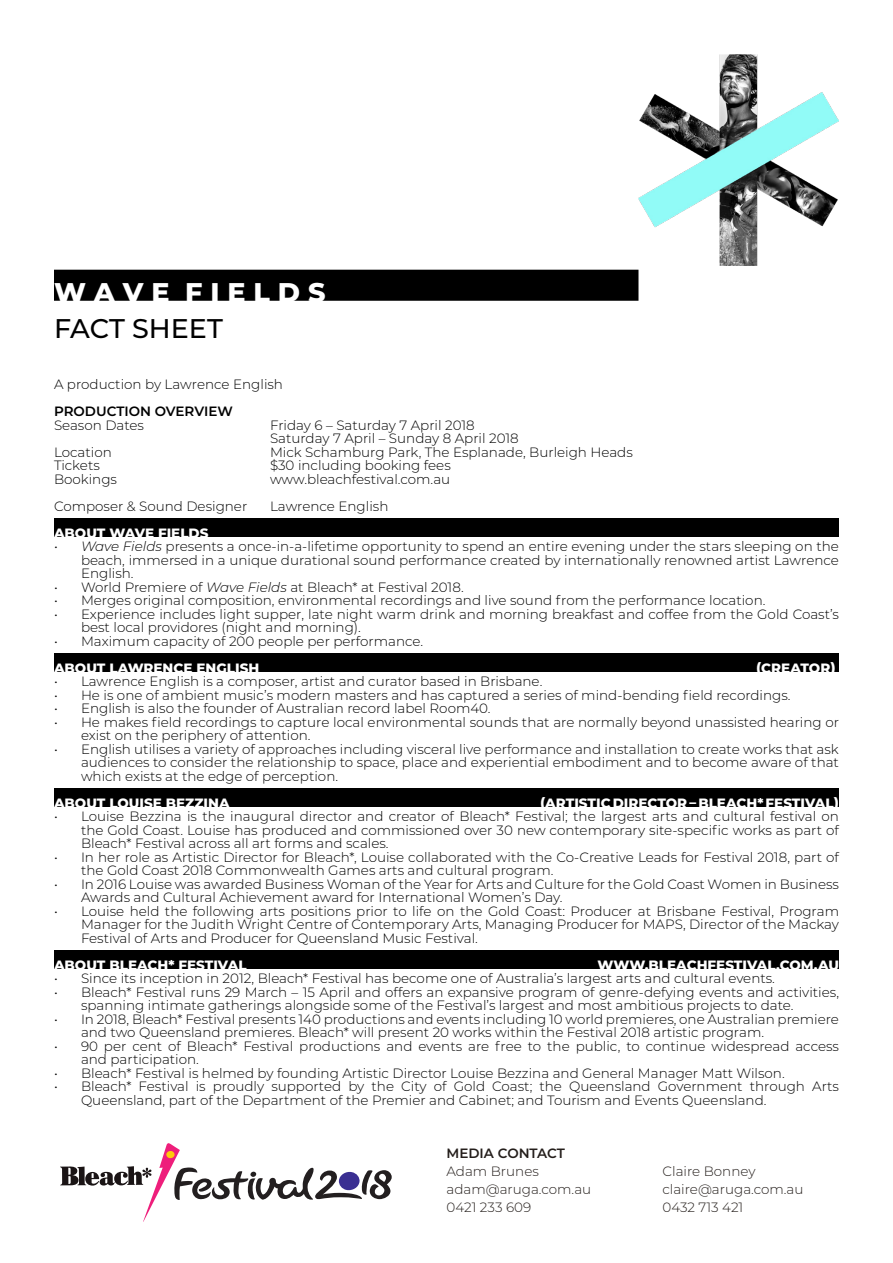
<style>
.page{position:relative;width:893px;height:1263px;background:#fff}
.page>*{position:absolute;margin:0;border:0;box-sizing:border-box;transform-origin:0 0}
.t1{font:800 27px "Montserrat";color:#fff}
.t2{font:500 27px "Montserrat";color:#000}
.t3{font:300 13.5px/13.5px "Montserrat";color:#000}
.t4{font:800 13.5px "Montserrat";color:#fff}
.t5{font:300 13.5px "Montserrat";color:#241e1b}
.t6{font:600 13.5px "Montserrat";color:#000}
.t7{font:600 13.5px "Montserrat";color:#241e1b}
.s1{font-style:italic}
</style>
<div class="page">
<img style="left:638px;top:54px;width:201px;height:211px">
<svg style="left:60px;top:1143px;width:332px;height:79px"></svg>
<div style="left:54px;top:950px;width:785px;height:18px;background:#000"></div>
<div style="left:54px;top:788px;width:785px;height:18px;background:#000"></div>
<div style="left:54px;top:653px;width:785px;height:19px;background:#000"></div>
<div style="left:55px;top:270px;width:583px;height:30px;background:#000"></div>
<div style="left:54px;top:270px;width:584px;height:31px;border:2px solid #000"></div>
<div style="left:54px;top:518px;width:785px;height:18px;background:#000"></div>
<p class="t1" style="left:54px;top:272px;width:273px">W A V E F I E L D S</p>
<p class="t2" style="left:54px;top:309px;width:170px">FACT SHEET</p>
<p class="t3" style="left:54px;top:377px;width:231px">A production by Lawrence English</p>
<p class="t6" style="left:54px;top:402px;width:180px">PRODUCTION OVERVIEW</p>
<p class="t3" style="left:54px;top:418px;width:91px">Season Dates</p>
<p class="t3" style="left:270px;top:418px;width:206px">Friday 6 – Saturday 7 April 2018</p>
<p class="t3" style="left:270px;top:431px;width:250px">Saturday 7 April – Sunday 8 April 2018</p>
<p class="t3" style="left:54px;top:445px;width:59px">Location</p>
<p class="t3" style="left:270px;top:445px;width:364px">Mick Schamburg Park, The Esplanade, Burleigh Heads</p>
<p class="t3" style="left:54px;top:458px;width:47px">Tickets</p>
<p class="t3" style="left:270px;top:458px;width:182px">$30 including booking fees</p>
<p class="t3" style="left:54px;top:472px;width:64px">Bookings</p>
<p class="t3" style="left:270px;top:472px;width:182px">www.bleachfestival.com.au</p>
<p class="t3" style="left:54px;top:499px;width:195px">Composer &amp; Sound Designer</p>
<p class="t3" style="left:270px;top:499px;width:120px">Lawrence English</p>
<p class="t4" style="left:54px;top:523px;width:156px">ABOUT WAVE FIELDS</p>
<p class="t3" style="left:81px;top:539px;width:759px;text-align:justify;text-indent:-27px"><span class="s1">• Wave Fields</span> presents a once-in-a-lifetime opportunity to spend an entire evening under the stars sleeping on the beach, immersed in a unique durational sound performance created by internationally renowned artist Lawrence English.</p>
<p class="t3" style="left:54px;top:580px;width:411px">• World Premiere of <span class="s1">Wave Fields</span> at Bleach* at Festival 2018.</p>
<p class="t3" style="left:54px;top:593px;width:713px">• Merges original composition, environmental recordings and live sound from the performance location.</p>
<p class="t3" style="left:81px;top:607px;width:759px;text-indent:-27px">• Experience includes light supper, late night warm drink and morning breakfast and coffee from the Gold Coast’s best local providores (night and morning).</p>
<p class="t3" style="left:54px;top:634px;width:371px">• Maximum capacity of 200 people per performance.</p>
<p class="t4" style="left:54px;top:658px;width:207px">ABOUT LAWRENCE ENGLISH</p>
<p class="t4" style="left:756px;top:658px;width:81px">(CREATOR)</p>
<p class="t3" style="left:54px;top:674px;width:490px">• Lawrence English is a composer, artist and curator based in Brisbane.</p>
<p class="t3" style="left:54px;top:688px;width:738px">• He is one of ambient music’s modern masters and has captured a series of mind-bending field recordings.</p>
<p class="t3" style="left:54px;top:701px;width:438px">• English is also the founder of Australian record label Room40.</p>
<p class="t3" style="left:81px;top:715px;width:759px;text-indent:-27px">• He makes field recordings to capture local environmental sounds that are normally beyond unassisted hearing or exist on the periphery of attention.</p>
<p class="t3" style="left:81px;top:742px;width:759px;text-align:justify;text-indent:-27px">• English utilises a variety of approaches including visceral live performance and installation to create works that ask audiences to consider the relationship to space, place and experiential embodiment and to become aware of that which exists at the edge of perception.</p>
<p class="t4" style="left:54px;top:793px;width:177px">ABOUT LOUISE BEZZINA</p>
<p class="t4" style="left:540px;top:793px;width:300px">(ARTISTIC DIRECTOR – BLEACH* FESTIVAL)</p>
<p class="t3" style="left:81px;top:809px;width:759px;text-align:justify;text-indent:-27px">• Louise Bezzina is the inaugural director and creator of Bleach* Festival; the largest arts and cultural festival on the Gold Coast. Louise has produced and commissioned over 30 new contemporary site-specific works as part of Bleach* Festival across all art forms and scales.</p>
<p class="t3" style="left:81px;top:850px;width:759px;text-indent:-27px">• In her role as Artistic Director for Bleach*, Louise collaborated with the Co-Creative Leads for Festival 2018, part of the Gold Coast 2018 Commonwealth Games arts and cultural program.</p>
<p class="t3" style="left:81px;top:877px;width:759px;text-indent:-27px">• In 2016 Louise was awarded Business Woman of the Year for Arts and Culture for the Gold Coast Women in Business<br>Awards and Cultural Achievement award for International Women’s Day.</p>
<p class="t3" style="left:81px;top:904px;width:759px;text-align:justify;text-indent:-27px">• Louise held the following arts positions prior to life on the Gold Coast: Producer at Brisbane Festival, Program Manager for the Judith Wright Centre of Contemporary Arts, Managing Producer for MAPS, Director of the Mackay Festival of Arts and Producer for Queensland Music Festival.</p>
<p class="t4" style="left:54px;top:955px;width:194px">ABOUT BLEACH* FESTIVAL</p>
<p class="t4" style="left:597px;top:955px;width:243px">WWW.BLEACHFESTIVAL.COM.AU</p>
<p class="t3" style="left:54px;top:971px;width:722px">• Since its inception in 2012, Bleach* Festival has become one of Australia’s largest arts and cultural events.</p>
<p class="t3" style="left:81px;top:985px;width:759px;text-indent:-27px">• Bleach* Festival runs 29 March – 15 April and offers an expansive program of genre-defying events and activities, spanning intimate gatherings alongside some of the Festival’s largest and most ambitious projects to date.</p>
<p class="t3" style="left:81px;top:1012px;width:759px;text-indent:-27px">• In 2018, Bleach* Festival presents 140 productions and events including 10 world premieres, one Australian premiere and two Queensland premieres. Bleach* will present 20 works within the Festival 2018 artistic program.</p>
<p class="t3" style="left:81px;top:1039px;width:759px;text-indent:-27px">• 90 per cent of Bleach* Festival productions and events are free to the public, to continue widespread access and participation.</p>
<p class="t3" style="left:54px;top:1066px;width:732px">• Bleach* Festival is helmed by founding Artistic Director Louise Bezzina and General Manager Matt Wilson.</p>
<p class="t3" style="left:81px;top:1079px;width:759px;text-indent:-27px">• Bleach* Festival is proudly supported by the City of Gold Coast; the Queensland Government through Arts<br>Queensland, part of the Department of the Premier and Cabinet; and Tourism and Events Queensland.</p>
<p class="t7" style="left:446px;top:1143px;width:120px">MEDIA CONTACT</p>
<p class="t5" style="left:446px;top:1162px;width:94px">Adam Brunes</p>
<p class="t5" style="left:662px;top:1162px;width:95px">Claire Bonney</p>
<p class="t5" style="left:446px;top:1180px;width:146px">adam@aruga.com.au</p>
<p class="t5" style="left:662px;top:1180px;width:143px">claire@aruga.com.au</p>
<p class="t5" style="left:446px;top:1198px;width:86px">0421 233 609</p>
<p class="t5" style="left:662px;top:1198px;width:82px">0432 713 421</p>
</div>
